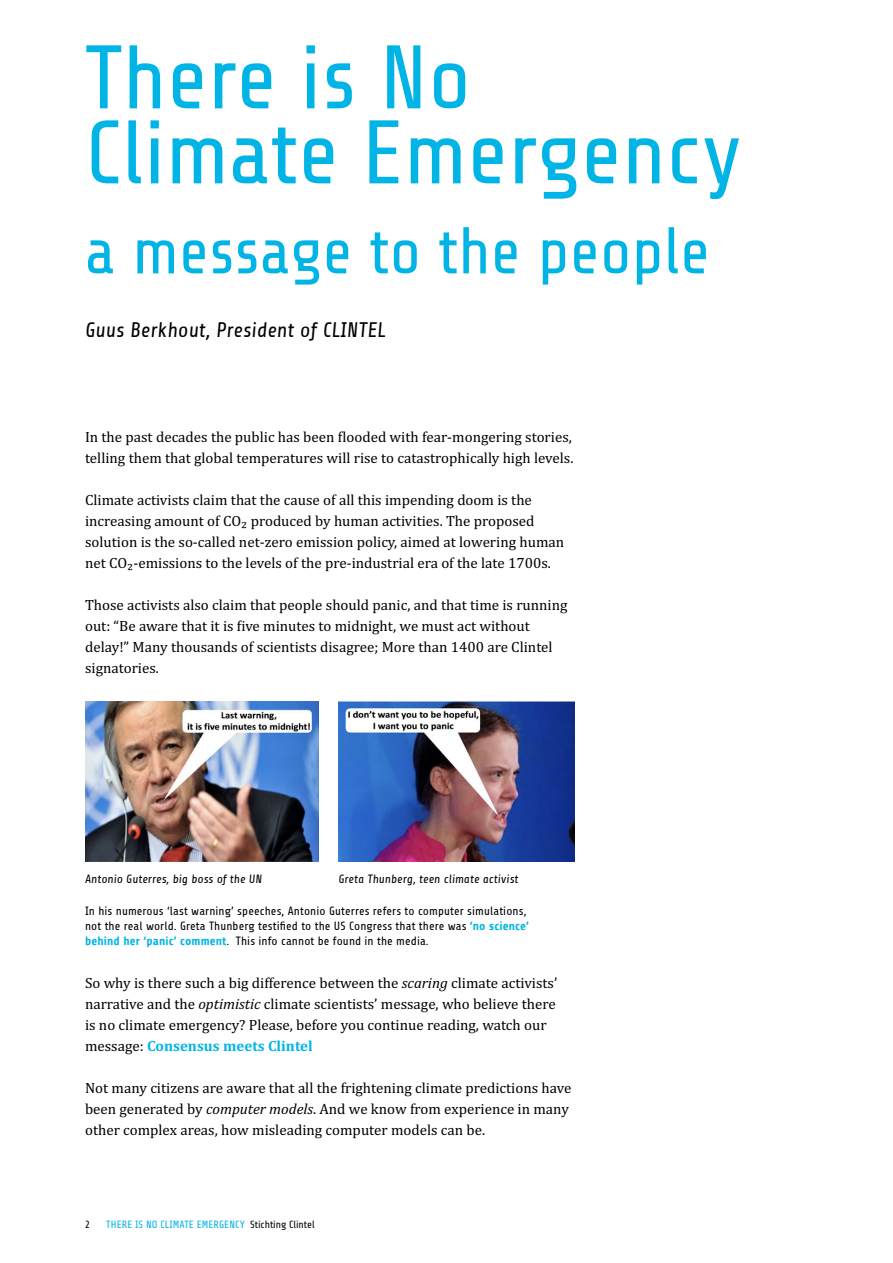
<style>
.page{position:relative;width:893px;height:1263px;background:#fff}
.page>*{position:absolute;margin:0;border:0;box-sizing:border-box;transform-origin:0 0}
.t1{font:90px/75px "Share Tech";color:#00b5e5}
.t2{font:66px "Share Tech";color:#00b5e5}
.t3{font:italic 21px "Share";letter-spacing:.01em;color:#000}
.t4{font:15px/21px "Cambria";color:#000}
.t5{font:12px/15px "Share";letter-spacing:.01em;color:#000}
.t6{font:italic 12px "Share";letter-spacing:.01em;color:#000}
.t7{font:10.5px "Share Tech";letter-spacing:.01em;color:#00b5e5}
.t8{font:10.5px "Share Tech";color:#000}
.s1{font-weight:700;color:#00b5e5}
.s2{font-style:italic}
.s3{color:#000}
</style>
<div class="page">
<img style="left:85px;top:702px;width:234px;height:160px">
<img style="left:339px;top:702px;width:235px;height:160px">
<h1 class="t1" style="left:85px;top:47px;width:659px">There is No<br>Climate Emergency</h1>
<h2 class="t2" style="left:85px;top:227px;width:626px">a message to the people</h2>
<h3 class="t3" style="left:85px;top:322px;width:302px">Guus Berkhout, President of CLINTEL</h3>
<p class="t4" style="left:85px;top:426px;width:490px">In the past decades the public has been flooded with fear-mongering stories, telling them that global temperatures will rise to catastrophically high levels.</p>
<p class="t4" style="left:85px;top:489px;width:481px">Climate activists claim that the cause of all this impending doom is the increasing amount of CO2 produced by human activities. The proposed solution is the so-called net-zero emission policy, aimed at lowering human net CO2-emissions to the levels of the pre-industrial era of the late 1700s.</p>
<p class="t4" style="left:85px;top:594px;width:484px">Those activists also claim that people should panic, and that time is running out: “Be aware that it is five minutes to midnight, we must act without delay!” Many thousands of scientists disagree; More than 1400 are Clintel signatories.</p>
<p class="t6" style="left:85px;top:874px;width:179px">Antonio Guterres, big boss of the UN</p>
<p class="t6" style="left:339px;top:874px;width:181px">Greta Thunberg, teen climate activist</p>
<p class="t5" style="left:85px;top:904px;width:445px">In his numerous ‘last warning’ speeches, Antonio Guterres refers to computer simulations, not the real world. Greta Thunberg testified to the US Congress that there was <span class="s1">‘no science’ behind her ‘panic’ comment</span>. This info cannot be found in the media.</p>
<p class="t4" style="left:85px;top:972px;width:474px">So why is there such a big difference between the <span class="s2">scaring</span> climate activists’ narrative and the <span class="s2">optimistic</span> climate scientists’ message, who believe there is no climate emergency? Please, before you continue reading, watch our message: <span class="s1">Consensus meets Clintel</span></p>
<p class="t4" style="left:85px;top:1077px;width:488px">Not many citizens are aware that all the frightening climate predictions have been generated by <span class="s2">computer models</span>. And we know from experience in many other complex areas, how misleading computer models can be.</p>
<p class="t8" style="left:85px;top:1220px;width:6px">2</p>
<p class="t7" style="left:106px;top:1220px;width:210px">THERE IS NO CLIMATE EMERGENCY <span class="s3">Stichting Clintel</span></p>
</div>
